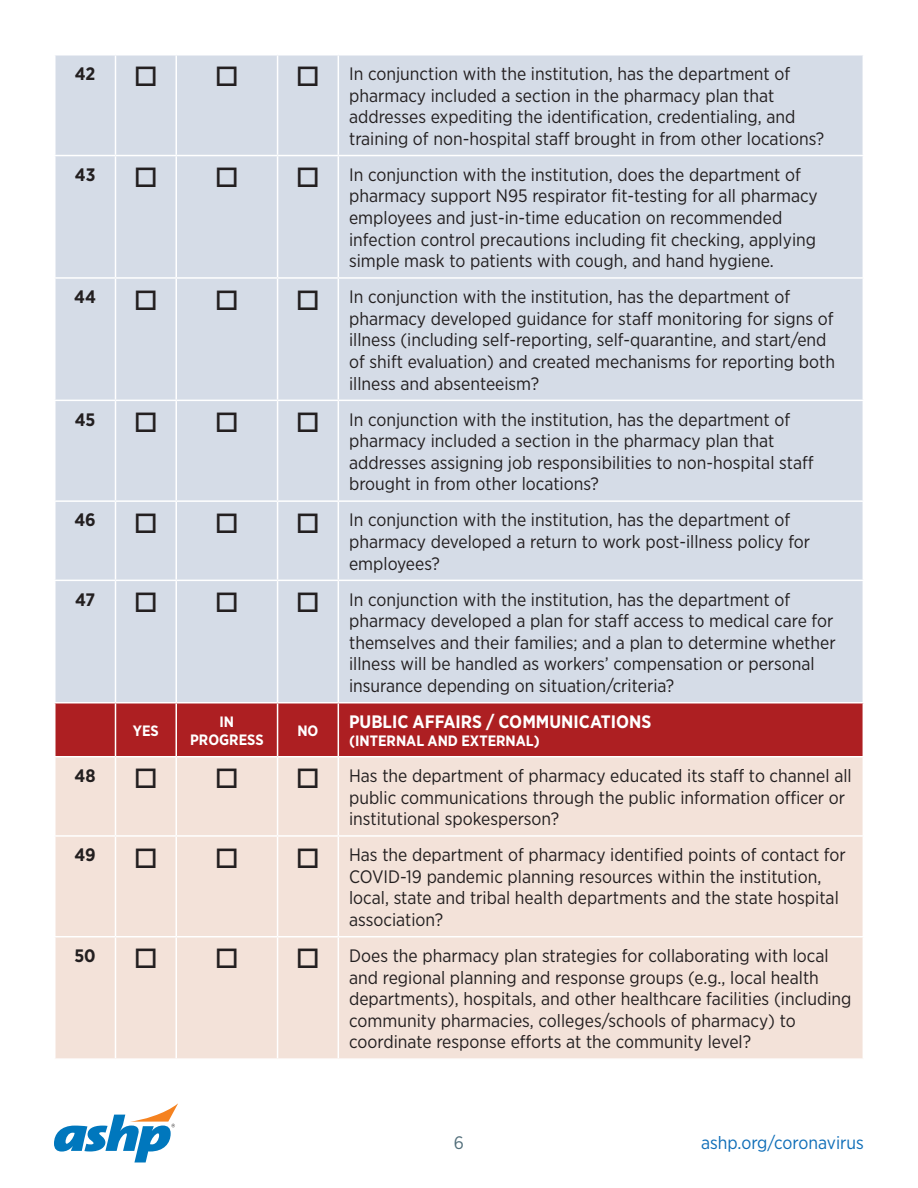
<style>
.page{position:relative;width:918px;height:1188px;background:#fff}
.page>*{position:absolute;margin:0;border:0;box-sizing:border-box;transform-origin:0 0}
.t1{font:18px/21.6px "Gotham Narrow";color:#231f20}
.t2{font:700 18px "Gotham Narrow";color:#fff}
.t3{font:18px "Gotham Narrow";color:#0f6eb8}
.t4{font:700 18px "Gotham Narrow";color:#231f20}
.t5{font:18px "Gotham Narrow";color:#526e7a}
.t6{font:700 15px/18px "Gotham Narrow";color:#fff;text-align:center}
</style>
<div class="page">
<svg style="left:54px;top:1103px;width:124px;height:59px"></svg>
<div style="left:56px;top:56px;width:807px;height:646px;background:#d5dce7"></div>
<div style="left:56px;top:703px;width:807px;height:53px;background:#ad1f22"></div>
<div style="left:116px;top:703px;width:222px;height:53px;background:#ad1f22"></div>
<div style="left:56px;top:757px;width:807px;height:301px;background:#f3e2d9"></div>
<hr style="left:115px;top:55px;width:1px;height:100px;background:#fff">
<hr style="left:176px;top:55px;width:1px;height:100px;background:#fff">
<hr style="left:277px;top:55px;width:1px;height:100px;background:#fff">
<hr style="left:338px;top:55px;width:1px;height:100px;background:#fff">
<hr style="left:54px;top:155px;width:62px;height:1px;background:#fff">
<hr style="left:116px;top:155px;width:60px;height:1px;background:#fff">
<hr style="left:115px;top:156px;width:1px;height:121px;background:#fff">
<hr style="left:176px;top:155px;width:102px;height:1px;background:#fff">
<hr style="left:176px;top:156px;width:1px;height:121px;background:#fff">
<hr style="left:278px;top:155px;width:60px;height:1px;background:#fff">
<hr style="left:277px;top:156px;width:1px;height:121px;background:#fff">
<hr style="left:338px;top:155px;width:526px;height:1px;background:#fff">
<hr style="left:338px;top:156px;width:1px;height:121px;background:#fff">
<hr style="left:54px;top:277px;width:62px;height:2px;background:#fff">
<hr style="left:116px;top:277px;width:60px;height:2px;background:#fff">
<hr style="left:115px;top:279px;width:1px;height:121px;background:#fff">
<hr style="left:176px;top:277px;width:102px;height:2px;background:#fff">
<hr style="left:176px;top:279px;width:1px;height:121px;background:#fff">
<hr style="left:278px;top:277px;width:60px;height:2px;background:#fff">
<hr style="left:277px;top:279px;width:1px;height:121px;background:#fff">
<hr style="left:338px;top:277px;width:526px;height:2px;background:#fff">
<hr style="left:338px;top:279px;width:1px;height:121px;background:#fff">
<hr style="left:54px;top:400px;width:62px;height:1px;background:#fff">
<hr style="left:116px;top:400px;width:60px;height:1px;background:#fff">
<hr style="left:115px;top:401px;width:1px;height:99px;background:#fff">
<hr style="left:176px;top:400px;width:102px;height:1px;background:#fff">
<hr style="left:176px;top:401px;width:1px;height:99px;background:#fff">
<hr style="left:278px;top:400px;width:60px;height:1px;background:#fff">
<hr style="left:277px;top:401px;width:1px;height:99px;background:#fff">
<hr style="left:338px;top:400px;width:526px;height:1px;background:#fff">
<hr style="left:338px;top:401px;width:1px;height:99px;background:#fff">
<hr style="left:54px;top:500px;width:62px;height:2px;background:#fff">
<hr style="left:116px;top:500px;width:60px;height:2px;background:#fff">
<hr style="left:115px;top:502px;width:1px;height:78px;background:#fff">
<hr style="left:176px;top:500px;width:102px;height:2px;background:#fff">
<hr style="left:176px;top:502px;width:1px;height:78px;background:#fff">
<hr style="left:278px;top:500px;width:60px;height:2px;background:#fff">
<hr style="left:277px;top:502px;width:1px;height:78px;background:#fff">
<hr style="left:338px;top:500px;width:526px;height:2px;background:#fff">
<hr style="left:338px;top:502px;width:1px;height:78px;background:#fff">
<hr style="left:54px;top:580px;width:62px;height:1px;background:#fff">
<hr style="left:116px;top:580px;width:60px;height:1px;background:#fff">
<hr style="left:115px;top:581px;width:1px;height:121px;background:#fff">
<hr style="left:176px;top:580px;width:102px;height:1px;background:#fff">
<hr style="left:176px;top:581px;width:1px;height:121px;background:#fff">
<hr style="left:278px;top:580px;width:60px;height:1px;background:#fff">
<hr style="left:277px;top:581px;width:1px;height:121px;background:#fff">
<hr style="left:338px;top:580px;width:526px;height:1px;background:#fff">
<hr style="left:338px;top:581px;width:1px;height:121px;background:#fff">
<hr style="left:115px;top:703px;width:1px;height:53px;background:#fff">
<hr style="left:176px;top:703px;width:1px;height:53px;background:#fff">
<hr style="left:277px;top:703px;width:1px;height:53px;background:#fff">
<hr style="left:338px;top:703px;width:1px;height:53px;background:#fff">
<hr style="left:115px;top:757px;width:1px;height:78px;background:#fff">
<hr style="left:176px;top:757px;width:1px;height:78px;background:#fff">
<hr style="left:277px;top:757px;width:1px;height:78px;background:#fff">
<hr style="left:338px;top:757px;width:1px;height:78px;background:#fff">
<hr style="left:54px;top:835px;width:62px;height:2px;background:#fff">
<hr style="left:116px;top:835px;width:60px;height:2px;background:#fff">
<hr style="left:115px;top:837px;width:1px;height:99px;background:#fff">
<hr style="left:176px;top:835px;width:102px;height:2px;background:#fff">
<hr style="left:176px;top:837px;width:1px;height:99px;background:#fff">
<hr style="left:278px;top:835px;width:60px;height:2px;background:#fff">
<hr style="left:277px;top:837px;width:1px;height:99px;background:#fff">
<hr style="left:338px;top:835px;width:526px;height:2px;background:#fff">
<hr style="left:338px;top:837px;width:1px;height:99px;background:#fff">
<hr style="left:54px;top:936px;width:62px;height:1px;background:#fff">
<hr style="left:116px;top:936px;width:60px;height:1px;background:#fff">
<hr style="left:115px;top:937px;width:1px;height:121px;background:#fff">
<hr style="left:176px;top:936px;width:102px;height:1px;background:#fff">
<hr style="left:176px;top:937px;width:1px;height:121px;background:#fff">
<hr style="left:278px;top:936px;width:60px;height:1px;background:#fff">
<hr style="left:277px;top:937px;width:1px;height:121px;background:#fff">
<hr style="left:338px;top:936px;width:526px;height:1px;background:#fff">
<hr style="left:338px;top:937px;width:1px;height:121px;background:#fff">
<svg style="left:136px;top:67px;width:20px;height:19px"></svg>
<svg style="left:217px;top:67px;width:20px;height:19px"></svg>
<svg style="left:298px;top:67px;width:20px;height:19px"></svg>
<svg style="left:136px;top:167px;width:20px;height:20px"></svg>
<svg style="left:217px;top:167px;width:20px;height:20px"></svg>
<svg style="left:298px;top:167px;width:20px;height:20px"></svg>
<svg style="left:136px;top:290px;width:20px;height:20px"></svg>
<svg style="left:217px;top:290px;width:20px;height:20px"></svg>
<svg style="left:298px;top:290px;width:20px;height:20px"></svg>
<svg style="left:136px;top:412px;width:20px;height:20px"></svg>
<svg style="left:217px;top:412px;width:20px;height:20px"></svg>
<svg style="left:298px;top:412px;width:20px;height:20px"></svg>
<svg style="left:136px;top:513px;width:20px;height:20px"></svg>
<svg style="left:217px;top:513px;width:20px;height:20px"></svg>
<svg style="left:298px;top:513px;width:20px;height:20px"></svg>
<svg style="left:136px;top:592px;width:20px;height:20px"></svg>
<svg style="left:217px;top:592px;width:20px;height:20px"></svg>
<svg style="left:298px;top:592px;width:20px;height:20px"></svg>
<svg style="left:136px;top:769px;width:20px;height:19px"></svg>
<svg style="left:217px;top:769px;width:20px;height:19px"></svg>
<svg style="left:298px;top:769px;width:20px;height:19px"></svg>
<svg style="left:136px;top:848px;width:20px;height:20px"></svg>
<svg style="left:217px;top:848px;width:20px;height:20px"></svg>
<svg style="left:298px;top:848px;width:20px;height:20px"></svg>
<svg style="left:136px;top:949px;width:20px;height:19px"></svg>
<svg style="left:217px;top:949px;width:20px;height:19px"></svg>
<svg style="left:298px;top:949px;width:20px;height:19px"></svg>
<p class="t4" style="left:75px;top:62px;width:22px">42</p>
<p class="t1" style="left:349px;top:62px;width:477px">In conjunction with the institution, has the department of pharmacy included a section in the pharmacy plan that addresses expediting the identification, credentialing, and training of non-hospital staff brought in from other locations?</p>
<p class="t4" style="left:75px;top:163px;width:22px">43</p>
<p class="t1" style="left:349px;top:163px;width:470px">In conjunction with the institution, does the department of pharmacy support N95 respirator fit-testing for all pharmacy employees and just-in-time education on recommended infection control precautions including fit checking, applying simple mask to patients with cough, and hand hygiene.</p>
<p class="t4" style="left:74px;top:285px;width:23px">44</p>
<p class="t1" style="left:349px;top:286px;width:487px">In conjunction with the institution, has the department of pharmacy developed guidance for staff monitoring for signs of illness (including self-reporting, self-quarantine, and start/end of shift evaluation) and created mechanisms for reporting both illness and absenteeism?</p>
<p class="t4" style="left:75px;top:408px;width:22px">45</p>
<p class="t1" style="left:349px;top:408px;width:466px">In conjunction with the institution, has the department of pharmacy included a section in the pharmacy plan that addresses assigning job responsibilities to non-hospital staff brought in from other locations?</p>
<p class="t4" style="left:74px;top:508px;width:23px">46</p>
<p class="t1" style="left:349px;top:509px;width:463px">In conjunction with the institution, has the department of pharmacy developed a return to work post-illness policy for employees?</p>
<p class="t4" style="left:75px;top:588px;width:22px">47</p>
<p class="t1" style="left:349px;top:588px;width:488px">In conjunction with the institution, has the department of pharmacy developed a plan for staff access to medical care for themselves and their families; and a plan to determine whether illness will be handled as workers’ compensation or personal insurance depending on situation/criteria?</p>
<p class="t6" style="left:133px;top:721px;width:28px">YES</p>
<p class="t6" style="left:190px;top:712px;width:75px">IN<br>PROGRESS</p>
<p class="t6" style="left:297px;top:721px;width:23px">NO</p>
<p class="t2" style="left:349px;top:710px;width:304px">PUBLIC AFFAIRS / COMMUNICATIONS</p>
<p class="t6" style="left:349px;top:732px;width:192px">(INTERNAL AND EXTERNAL)</p>
<p class="t4" style="left:75px;top:764px;width:23px">48</p>
<p class="t1" style="left:349px;top:764px;width:504px">Has the department of pharmacy educated its staff to channel all public communications through the public information officer or institutional spokesperson?</p>
<p class="t4" style="left:75px;top:843px;width:23px">49</p>
<p class="t1" style="left:349px;top:844px;width:498px">Has the department of pharmacy identified points of contact for COVID-19 pandemic planning resources within the institution, local, state and tribal health departments and the state hospital association?</p>
<p class="t4" style="left:74px;top:944px;width:23px">50</p>
<p class="t1" style="left:349px;top:944px;width:504px">Does the pharmacy plan strategies for collaborating with local and regional planning and response groups (e.g., local health departments), hospitals, and other healthcare facilities (including community pharmacies, colleges/schools of pharmacy) to coordinate response efforts at the community level?</p>
<p class="t5" style="left:454px;top:1131px;width:12px">6</p>
<p class="t3" style="left:701px;top:1131px;width:164px">ashp.org/coronavirus</p>
</div>
